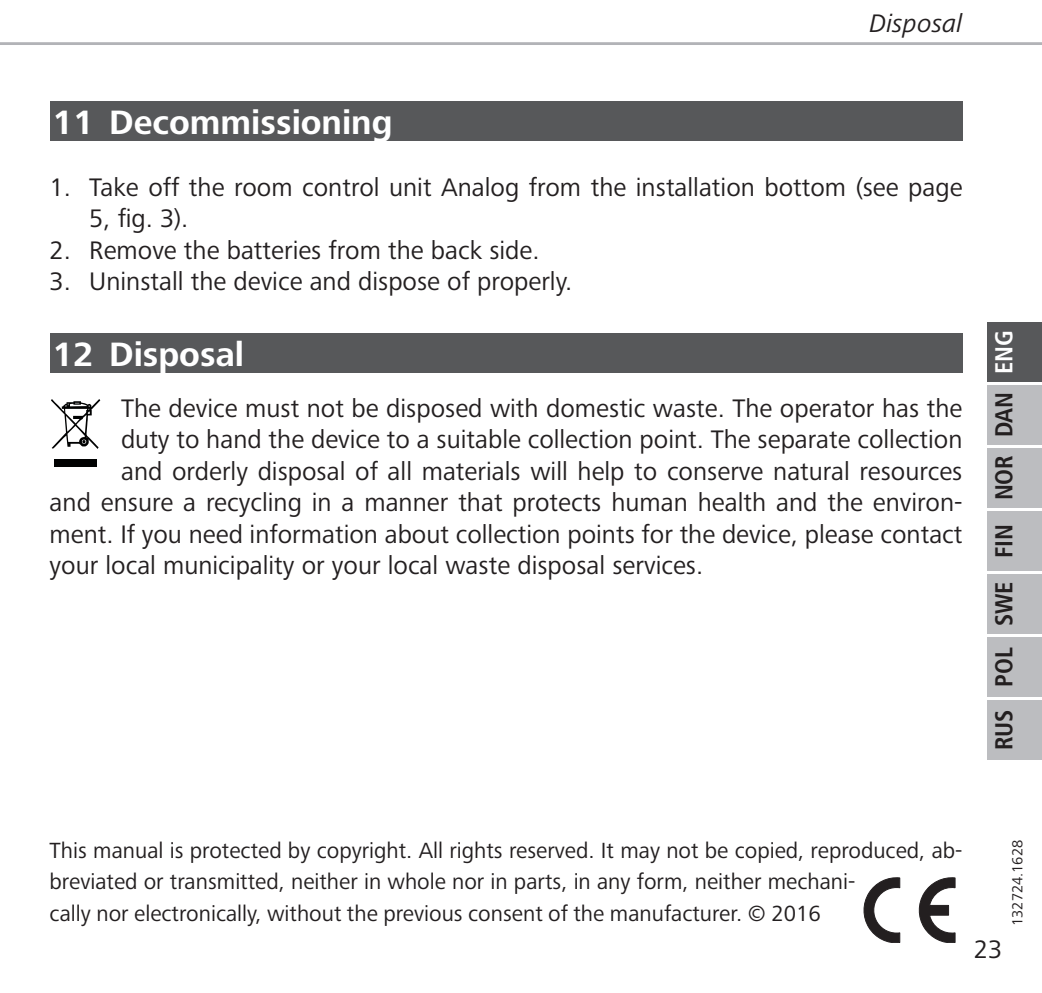
<style>
.page{position:relative;width:1042px;height:993px;background:#fff}
.page>*{position:absolute;margin:0;border:0;box-sizing:border-box;transform-origin:0 0}
.t1{font:700 35px "Frutiger Next LTW1 G";color:#fff}
.t2{font:26.25px/31.5px "Frutiger Next LTW1 G";color:#231f20}
.t3{font:italic 26.25px "Frutiger Next LTW1 G";color:#231f20}
.t4{font:700 condensed 24.5px "Frutiger LT Com";letter-spacing:-.01em;color:#231f20}
.t5{font:700 condensed 24.5px "Frutiger LT Com";color:#fff}
.t6{font:22.75px/31.5px "Frutiger Next LTW1 G";color:#231f20}
.t7{font:15.05px "Frutiger Next LTW1 G";color:#231f20}
</style>
<div class="page">
<hr style="left:0;top:42px;width:1042px;height:3px;background:#b2b3b7">
<div style="left:987px;top:448px;width:55px;height:59px;background:#bcbdc0"></div>
<div style="left:987px;top:574px;width:55px;height:59px;background:#bcbdc0"></div>
<div style="left:987px;top:385px;width:55px;height:59px;background:#bcbdc0"></div>
<div style="left:987px;top:511px;width:55px;height:59px;background:#bcbdc0"></div>
<div style="left:987px;top:637px;width:55px;height:59px;background:#bcbdc0"></div>
<div style="left:987px;top:700px;width:55px;height:59px;background:#bcbdc0"></div>
<div style="left:987px;top:322px;width:55px;height:59px;background:#57585a"></div>
<svg style="left:51px;top:399px;width:49px;height:50px"></svg>
<div style="left:54px;top:459px;width:42px;height:7px;background:#010202"></div>
<div style="left:50px;top:101px;width:912px;height:40px;background:#57585a"></div>
<svg style="left:864px;top:877px;width:36px;height:65px"></svg>
<svg style="left:918px;top:877px;width:37px;height:65px"></svg>
<div style="left:50px;top:333px;width:912px;height:40px;background:#57585a"></div>
<p class="t3" style="left:869px;top:8px;width:95px">Disposal</p>
<h1 class="t1" style="left:53px;top:102px;width:341px">11 Decommissioning</h1>
<p class="t2" style="left:89px;top:172px;width:875px;text-indent:-40px">1. Take off the room control unit Analog from the installation bottom (see page<br>5, fig. 3).</p>
<p class="t2" style="left:50px;top:235px;width:491px">2. Remove the batteries from the back side.</p>
<p class="t2" style="left:50px;top:267px;width:524px">3. Uninstall the device and dispose of properly.</p>
<h1 class="t1" style="left:53px;top:334px;width:193px">12 Disposal</h1>
<p class="t2" style="left:121px;top:393px;width:843px">The device must not be disposed with domestic waste. The operator has the</p>
<p class="t2" style="left:121px;top:424px;width:843px">duty to hand the device to a suitable collection point. The separate collection</p>
<p class="t2" style="left:121px;top:456px;width:843px">and orderly disposal of all materials will help to conserve natural resources</p>
<p class="t2" style="left:50px;top:487px;width:914px">and ensure a recycling in a manner that protects human health and the environ-</p>
<p class="t2" style="left:50px;top:519px;width:914px">ment. If you need information about collection points for the device, please contact</p>
<p class="t2" style="left:50px;top:550px;width:655px">your local municipality or your local waste disposal services.</p>
<p class="t5" style="left:989px;top:373px;width:45px;rotate:-90deg">ENG</p>
<p class="t4" style="left:989px;top:437px;width:46px;rotate:-90deg">DAN</p>
<p class="t4" style="left:989px;top:500px;width:46px;rotate:-90deg">NOR</p>
<p class="t4" style="left:989px;top:557px;width:35px;rotate:-90deg">FIN</p>
<p class="t4" style="left:989px;top:626px;width:46px;rotate:-90deg">SWE</p>
<p class="t4" style="left:989px;top:686px;width:40px;rotate:-90deg">POL</p>
<p class="t4" style="left:989px;top:750px;width:42px;rotate:-90deg">RUS</p>
<p class="t6" style="left:50px;top:835px;width:914px">This manual is protected by copyright. All rights reserved. It may not be copied, reproduced, ab&shy;breviated or transmitted, neither in whole nor in parts, in any form, neither mechani-<br>cally nor electronically, without the previous consent of the manufacturer. © 2016</p>
<p class="t2" style="left:974px;top:934px;width:30px">23</p>
<p class="t7" style="left:1009px;top:925px;width:88px;rotate:-90deg">132724.1628</p>
</div>
